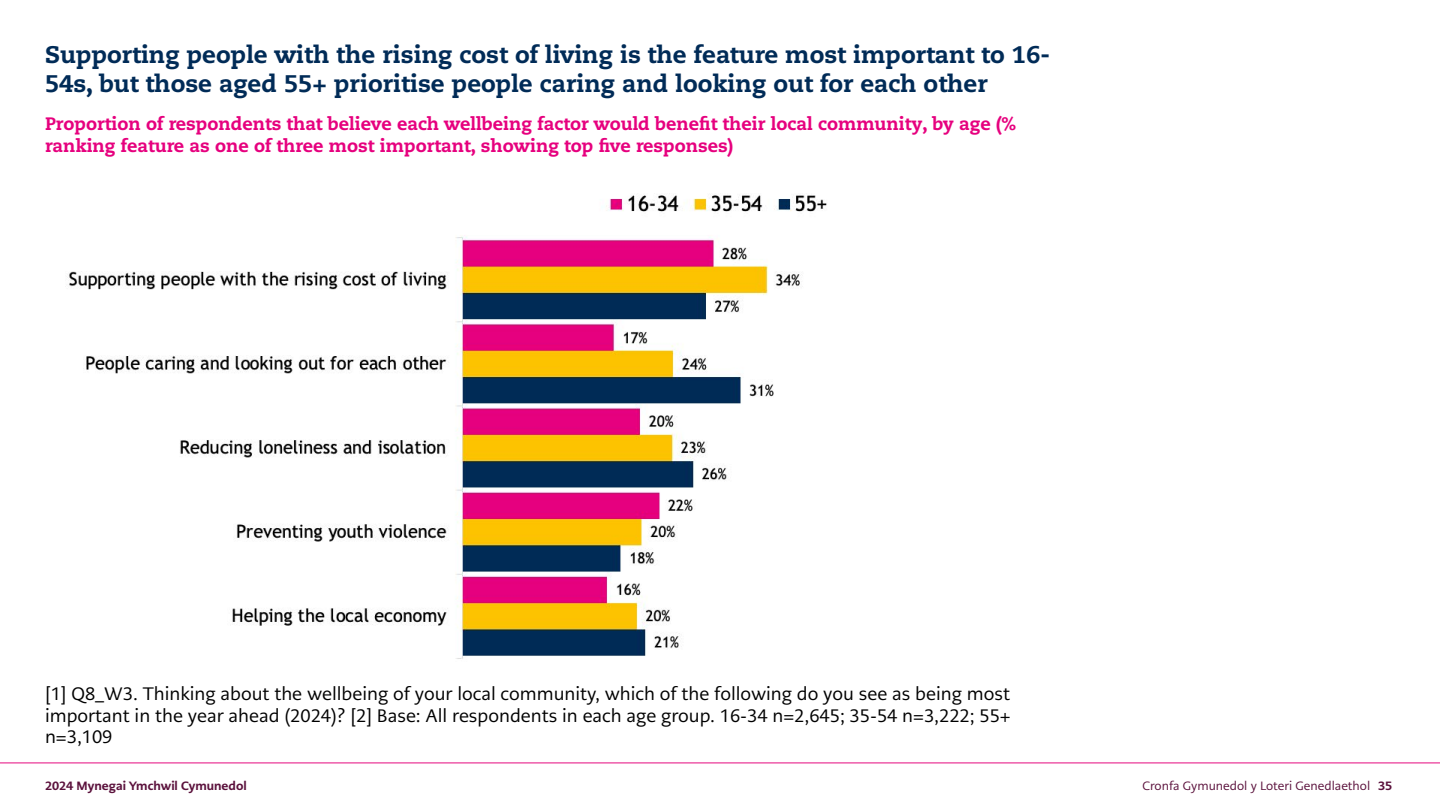
<style>
.page{position:relative;width:1440px;height:810px;background:#fff}
.page>*{position:absolute;margin:0;border:0;box-sizing:border-box;transform-origin:0 0}
.Subhead_H3{font:800 24px/28.8px "Caecilia LT Pro 85";color:#002b57}
.Body{font:18px/21.6px "PMN Caecilia Sans Text";color:#000;text-align:justify}
.Subhead_H4{font:800 18px/21.6px "Caecilia LT Pro 85";color:#e6007e}
.t1{font:12px "PMN Caecilia Sans Text";color:#5b113c}
.t2{font:800 12px "PMN Caecilia Sans Text";color:#5b113c}
.s1{font-weight:800}
</style>
<div class="page">
<hr style="left:0;top:763px;width:1440px;height:1px;background:#e5087e">
<img style="left:69px;top:195px;width:758px;height:464px">
<h3 class="Subhead_H3" style="left:45px;top:40px;width:1007px">Supporting people with the rising cost of living is the feature most important to 16-<br>54s, but those aged 55+ prioritise people caring and looking out for each other</h3>
<h4 class="Subhead_H4" style="left:45px;top:113px;width:973px">Proportion of respondents that believe each wellbeing factor would benefit their local community, by age (% ranking feature as one of three most important, showing top five responses)</h4>
<p class="Body" style="left:45px;top:683px;width:967px">[1] Q8_W3. Thinking about the wellbeing of your local community, which of the following do you see as being most important in the year ahead (2024)? [2] Base: All respondents in each age group. 16-34 n=2,645; 35-54 n=3,222; 55+ n=3,109</p>
<p class="t2" style="left:45px;top:778px;width:203px">2024 Mynegai Ymchwil Cymunedol</p>
<p class="t1" style="left:1143px;top:778px;width:251px">Cronfa Gymunedol y Loteri Genedlaethol <span class="s1">35</span></p>
</div>
